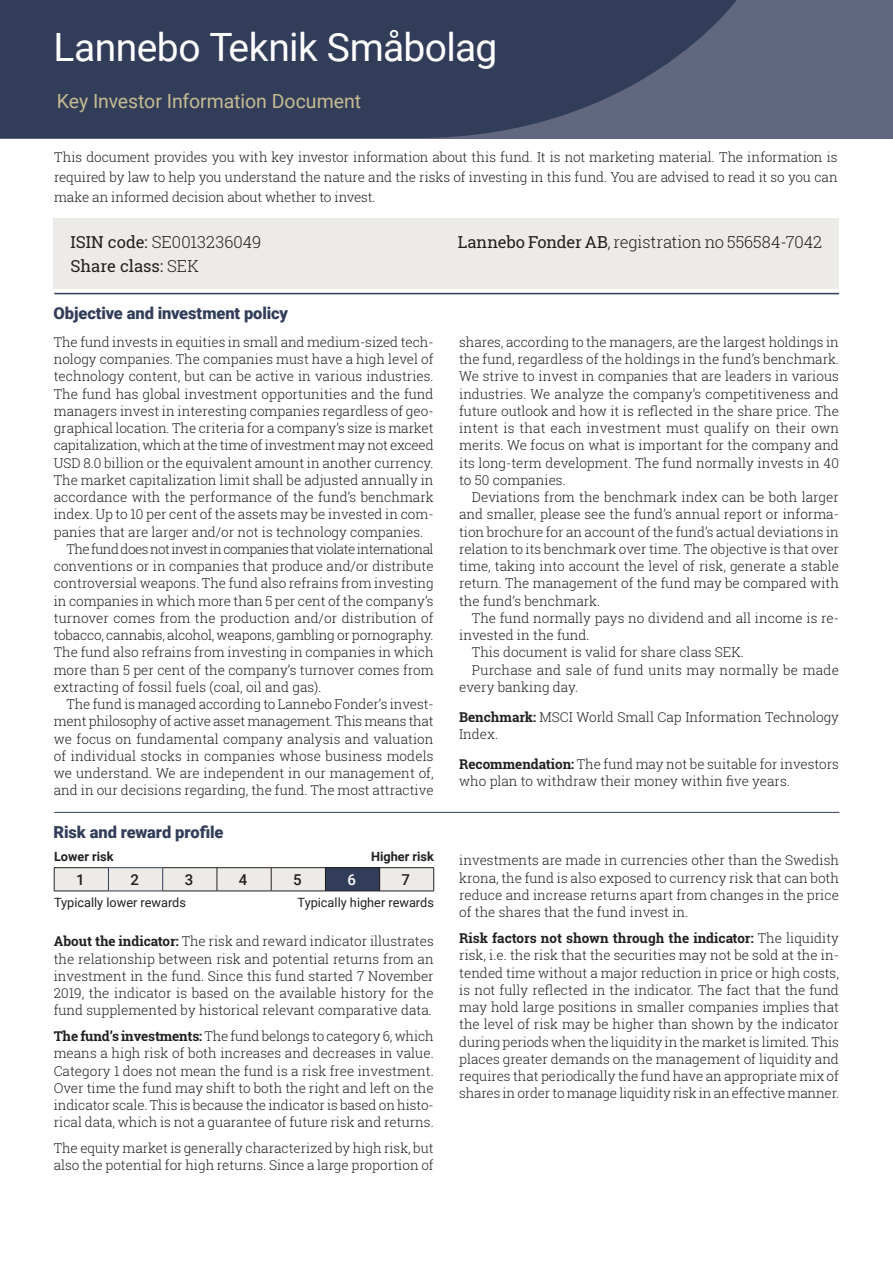
<style>
.page{position:relative;width:893px;height:1263px;background:#fff}
.page>*{position:absolute;margin:0;border:0;box-sizing:border-box;transform-origin:0 0}
.Fondrubrik_NY{font:39px "Roboto";letter-spacing:-.015em;color:#fff}
.FondUnderRubrik{font:19.5px "Roboto";color:#c6bb92}
.FondFakta{font:300 16.5px "Roboto Slab";color:#231f20}
.Rubrik{font:900 16.5px "Roboto";letter-spacing:-.005em;color:#323e59}
.FondFakta-2{font:16.5px "Roboto Slab";color:#231f20}
.t1{font:500 15px "Roboto";color:#231f20}
.t2{font:500 15px "Roboto";color:#fff}
.Brödtext_2_a{font:300 13.5px/17.2px "Roboto Slab";color:#231f20;text-align:justify}
.Brödtext_1_a{font:300 13.5px/17.2px "Roboto Slab";color:#231f20}
.Faktatext_1_a{font:12.75px "Roboto";color:#231f20}
.Faktatext_1_a-2{font:700 12.75px "Roboto";color:#231f20}
.s1{font-weight:400}
.s2{font-weight:300}
.s3{font-weight:700}
</style>
<div class="page">
<div style="left:0;top:0;width:893px;height:138px;background:#626780"></div>
<svg style="left:0;top:0;width:737px;height:138px;background:#38435d"></svg>
<div style="left:54px;top:218px;width:785px;height:71px;background:#edebe7"></div>
<hr style="left:54px;top:812px;width:785px;height:1px;background:#323e59">
<hr style="left:54px;top:293px;width:785px;height:1px;background:#323e59">
<hr style="left:54px;top:867px;width:54px;height:1px;background:#231f20">
<hr style="left:163px;top:867px;width:54px;height:1px;background:#231f20">
<hr style="left:217px;top:867px;width:54px;height:1px;background:#231f20">
<hr style="left:271px;top:867px;width:54px;height:1px;background:#231f20">
<hr style="left:325px;top:867px;width:55px;height:1px;background:#231f20">
<hr style="left:380px;top:867px;width:54px;height:1px;background:#231f20">
<hr style="left:54px;top:891px;width:54px;height:1px;background:#231f20">
<hr style="left:163px;top:891px;width:54px;height:1px;background:#231f20">
<hr style="left:217px;top:891px;width:54px;height:1px;background:#231f20">
<hr style="left:271px;top:891px;width:54px;height:1px;background:#231f20">
<hr style="left:325px;top:891px;width:55px;height:1px;background:#231f20">
<hr style="left:380px;top:891px;width:54px;height:1px;background:#231f20">
<hr style="left:108px;top:867px;width:55px;height:1px;background:#323e59">
<svg style="left:54px;top:868px;width:380px;height:23px;background:#c9c9ca"></svg>
<hr style="left:108px;top:891px;width:55px;height:1px;background:#323e59">
<p class="Fondrubrik_NY" style="left:54px;top:20px;width:445px">Lannebo Teknik Småbolag</p>
<p class="FondUnderRubrik" style="left:57px;top:88px;width:306px">Key Investor Information Document</p>
<p class="Brödtext_2_a" style="left:54px;top:147px;width:785px;line-height:20.2px">This document provides you with key investor information about this fund. It is not marketing material. The information is required by law to help you understand the nature and the risks of investing in this fund. You are advised to read it so you can make an informed decision about whether to invest.</p>
<p class="FondFakta" style="left:71px;top:231px;width:192px"><span class="s1">ISIN code:</span> SE0013236049</p>
<p class="FondFakta" style="left:458px;top:231px;width:366px"><span class="s1">Lannebo Fonder AB</span>, registration no 556584-7042</p>
<p class="FondFakta-2" style="left:71px;top:255px;width:130px">Share class: <span class="s2">SEK</span></p>
<p class="Rubrik" style="left:54px;top:302px;width:236px">Objective and investment policy</p>
<p class="Brödtext_2_a" style="left:54px;top:333px;width:381px">The fund invests in equities in small and medium-sized tech&shy;nology companies. The companies must have a high level of technology content, but can be active in various industries.<br>The fund has global investment opportunities and the fund managers invest in interesting companies regardless of geo&shy;graphical location. The criteria for a company’s size is market capitalization, which at the time of investment may not exceed USD 8.0 billion or the equivalent amount in another currency.<br>The market capitalization limit shall be adjusted annually in accordance with the performance of the fund’s benchmark index. Up to 10 per cent of the assets may be invested in com&shy;panies that are larger and/or not is technology companies.</p>
<p class="Brödtext_2_a" style="left:54px;top:540px;width:381px;text-indent:13px">The fund does not invest in companies that violate international conventions or in companies that produce and/or distribute controversial weapons. The fund also refrains from investing in companies in which more than 5 per cent of the company’s turnover comes from the production and/or distribution of tobacco, cannabis, alcohol, weapons, gambling or pornography.<br>The fund also refrains from investing in companies in which more than 5 per cent of the company’s turnover comes from extracting of fossil fuels (coal, oil and gas).</p>
<p class="Brödtext_2_a" style="left:54px;top:695px;width:381px;text-indent:13px">The fund is managed according to Lannebo Fonder’s invest&shy;ment philosophy of active asset management. This means that we focus on fundamental company analysis and valuation of individual stocks in companies whose business models we understand. We are independent in our management of, and in our decisions regarding, the fund. The most attractive</p>
<p class="Rubrik" style="left:54px;top:820px;width:171px">Risk and reward profile</p>
<p class="Faktatext_1_a-2" style="left:54px;top:848px;width:61px">Lower risk</p>
<p class="Faktatext_1_a-2" style="left:371px;top:848px;width:64px">Higher risk</p>
<p class="t1" style="left:76px;top:869px;width:10px">1</p>
<p class="t1" style="left:130px;top:869px;width:10px">2</p>
<p class="t1" style="left:185px;top:869px;width:10px">3</p>
<p class="t1" style="left:239px;top:869px;width:10px">4</p>
<p class="t1" style="left:293px;top:869px;width:10px">5</p>
<p class="t2" style="left:347px;top:869px;width:10px">6</p>
<p class="t1" style="left:402px;top:869px;width:10px">7</p>
<p class="Faktatext_1_a" style="left:54px;top:894px;width:134px">Typically lower rewards</p>
<p class="Faktatext_1_a" style="left:298px;top:894px;width:138px">Typically higher rewards</p>
<p class="Brödtext_2_a" style="left:54px;top:932px;width:381px"><span class="s3">About the indicator:</span> The risk and reward indicator illustrates the relationship between risk and potential returns from an investment in the fund. Since this fund started 7 November 2019, the indicator is based on the available history for the fund supplemented by historical relevant comparative data.</p>
<p class="Brödtext_2_a" style="left:54px;top:1027px;width:381px"><span class="s3">The fund’s investments:</span> The fund belongs to category 6, which means a high risk of both increases and decreases in value.<br>Category 1 does not mean the fund is a risk free investment.<br>Over time the fund may shift to both the right and left on the indicator scale. This is because the indicator is based on histo&shy;rical data, which is not a guarantee of future risk and returns.</p>
<p class="Brödtext_2_a" style="left:54px;top:1139px;width:381px">The equity market is generally characterized by high risk, but also the potential for high returns. Since a large proportion of</p>
<p class="Brödtext_2_a" style="left:459px;top:333px;width:381px">shares, according to the managers, are the largest holdings in the fund, regardless of the holdings in the fund’s benchmark.<br>We strive to invest in companies that are leaders in various industries. We analyze the company’s competitiveness and future outlook and how it is reflected in the share price. The intent is that each investment must qualify on their own merits. We focus on what is important for the company and its long-term development. The fund normally invests in 40 to 50 companies.</p>
<p class="Brödtext_2_a" style="left:459px;top:488px;width:381px;text-indent:13px">Deviations from the benchmark index can be both larger and smaller, please see the fund’s annual report or informa&shy;tion brochure for an account of the fund’s actual deviations in relation to its benchmark over time. The objective is that over time, taking into account the level of risk, generate a stable return. The management of the fund may be compared with the fund’s benchmark.</p>
<p class="Brödtext_2_a" style="left:459px;top:609px;width:381px;text-indent:13px">The fund normally pays no dividend and all income is re&shy;invested in the fund.</p>
<p class="Brödtext_2_a" style="left:472px;top:643px;width:273px">This document is valid for share class SEK.</p>
<p class="Brödtext_2_a" style="left:459px;top:661px;width:381px;text-indent:13px">Purchase and sale of fund units may normally be made every banking day.</p>
<p class="Brödtext_1_a" style="left:459px;top:708px;width:381px"><span class="s3">Benchmark:</span> MSCI World Small Cap Information Technology<br>Index.</p>
<p class="Brödtext_1_a" style="left:459px;top:755px;width:381px"><span class="s3">Recommendation:</span> The fund may not be suitable for investors who plan to withdraw their money within five years.</p>
<p class="Brödtext_2_a" style="left:459px;top:852px;width:381px">investments are made in currencies other than the Swedish krona, the fund is also exposed to currency risk that can both reduce and increase returns apart from changes in the price of the shares that the fund invest in.</p>
<p class="Brödtext_2_a" style="left:459px;top:929px;width:381px"><span class="s3">Risk factors not shown through the indicator:</span> The liquidity risk, i.e. the risk that the securities may not be sold at the in&shy;tended time without a major reduction in price or high costs, is not fully reflected in the indicator. The fact that the fund may hold large positions in smaller companies implies that the level of risk may be higher than shown by the indicator during periods when the liquidity in the market is limited. This places greater demands on the management of liquidity and requires that periodically the fund have an appropriate mix of shares in order to manage liquidity risk in an effective manner.</p>
</div>
